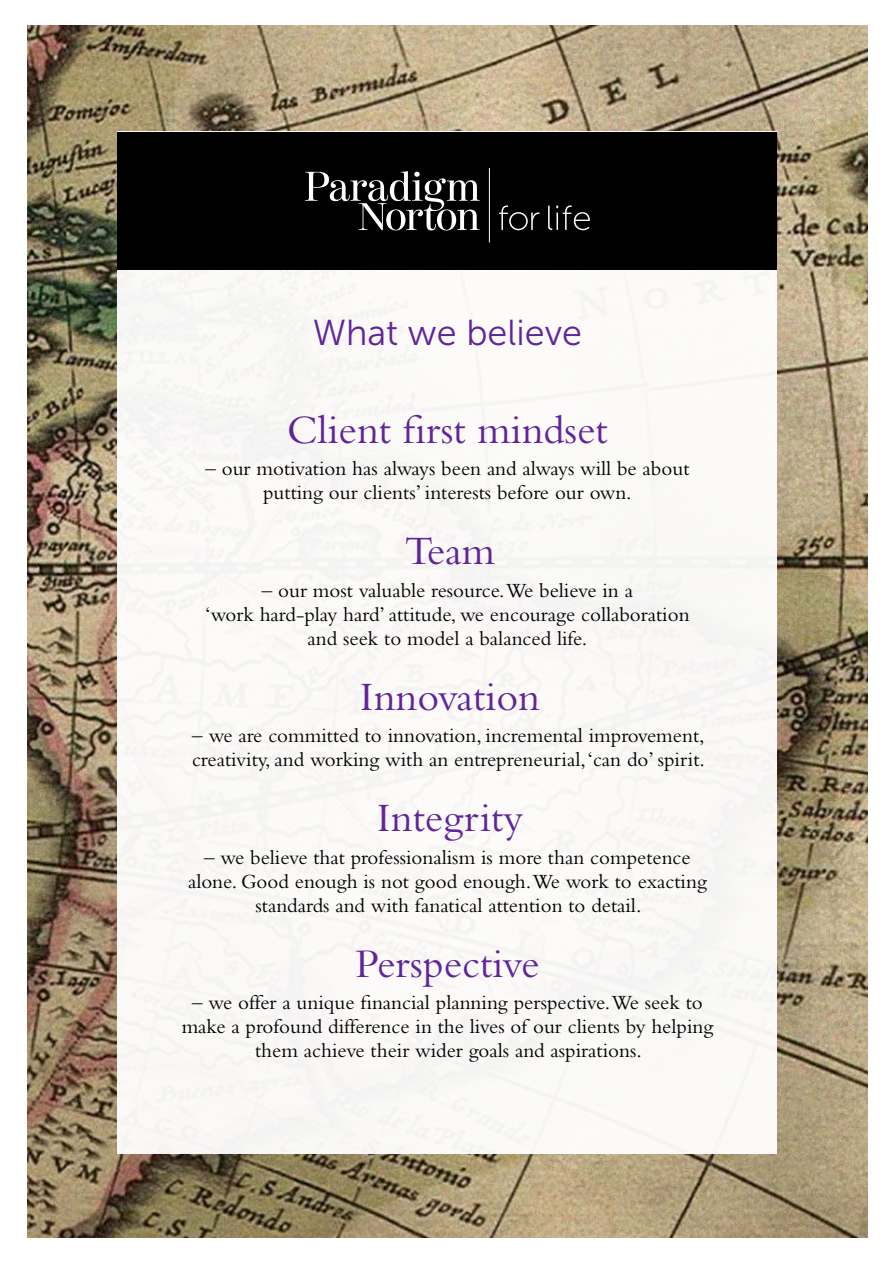
<style>
.page{position:relative;width:893px;height:1263px;background:#fff}
.page>*{position:absolute;margin:0;border:0;box-sizing:border-box;transform-origin:0 0}
.t1{font:42px "Bembo";color:#62269e}
.t2{font:36px "Museo Sans 300";color:#62269e}
.t3{font:21px/24px "Bembo";color:#000;text-align:center}
</style>
<div class="page">
<img style="left:27px;top:26px;width:840px;height:1211px">
<div style="left:118px;top:132px;width:659px;height:1022px;background:#faf9f7"></div>
<div style="left:118px;top:132px;width:659px;height:137px;background:#000"></div>
<svg style="left:305px;top:168px;width:285px;height:74px"></svg>
<h2 class="t2" style="left:313px;top:313px;width:271px">What we believe</h2>
<h1 class="t1" style="left:287px;top:405px;width:322px">Client first mindset</h1>
<p class="t3" style="left:205px;top:456px;width:485px">– our motivation has always been and always will be about putting our clients’ interests before our own.</p>
<h1 class="t1" style="left:405px;top:526px;width:92px">Team</h1>
<p class="t3" style="left:205px;top:578px;width:486px">– our most valuable resource.We believe in a<br>‘work hard-play hard’ attitude, we encourage collaboration and seek to model a balanced life.</p>
<h1 class="t1" style="left:360px;top:672px;width:182px">Innovation</h1>
<p class="t3" style="left:192px;top:723px;width:514px;text-align:left">– we are committed to innovation, incremental improvement, creativity, and working with an entrepreneurial, ‘can do’ spirit.</p>
<h1 class="t1" style="left:377px;top:793px;width:148px">Integrity</h1>
<p class="t3" style="left:188px;top:845px;width:520px">– we believe that professionalism is more than competence alone. Good enough is not good enough.We work to exacting standards and with fanatical attention to detail.</p>
<h1 class="t1" style="left:355px;top:939px;width:185px">Perspective</h1>
<p class="t3" style="left:182px;top:990px;width:533px">– we offer a unique financial planning perspective.We seek to make a profound difference in the lives of our clients by helping them achieve their wider goals and aspirations.</p>
</div>
